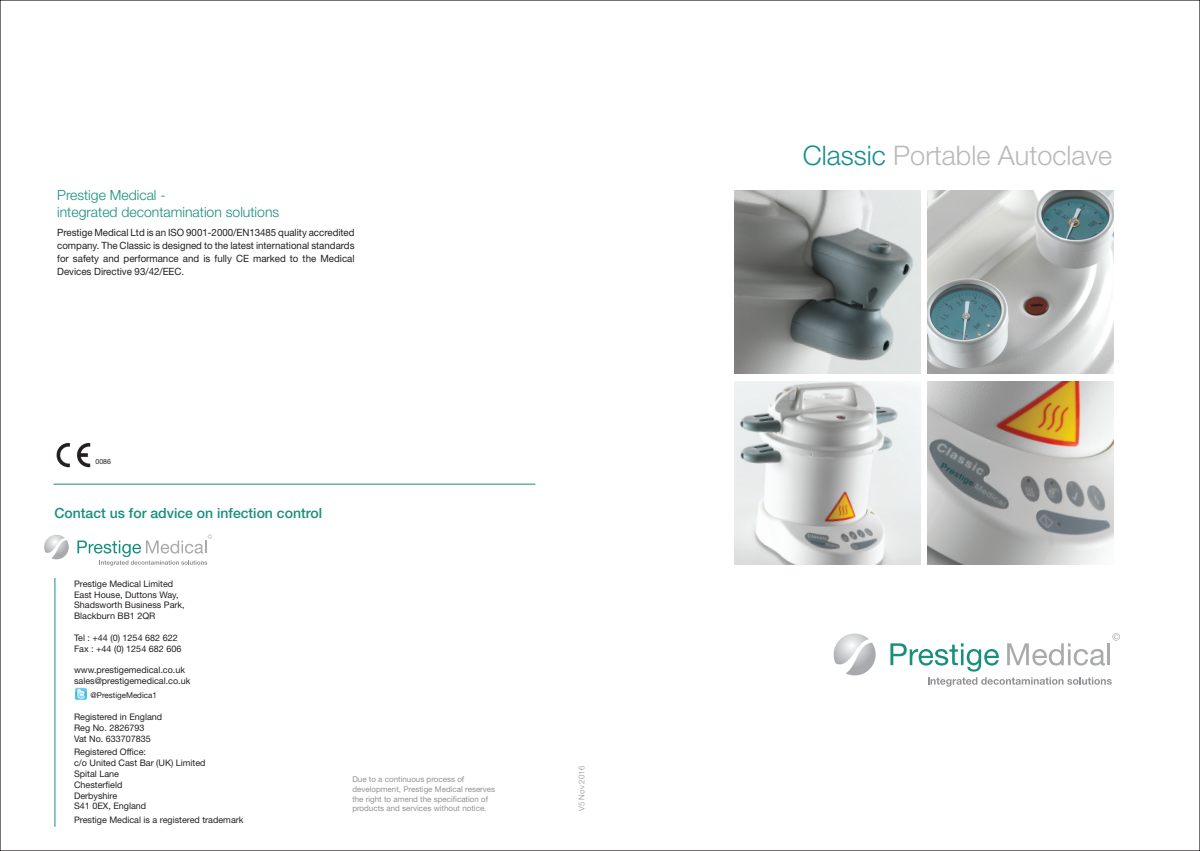
<style>
.page{position:relative;width:1200px;height:851px;background:#fff}
.page>*{position:absolute;margin:0;border:0;box-sizing:border-box;transform-origin:0 0}
.t1{font:300 27px "Helvetica Neue LT Std";color:#b9b9b9}
.t2{font:300 14px/16.8px "Helvetica Neue LT Std";color:#168f7e}
.t3{font:500 14px "Helvetica Neue LT Std";color:#168f7e}
.t4{font:10px/13px "Helvetica Neue LT Std";color:#231f20;text-align:justify}
.t5{font:9px/10.8px "Helvetica Neue LT Std";color:#231f20}
.t6{font:8px/9.6px "Helvetica Neue LT Std";color:#919295}
.t7{font:8px "Helvetica Neue LT Std";color:#231f20}
.t8{font:300 8px "Helvetica Neue LT Std";color:#919295}
.t9{font:7px "Helvetica Neue LT Std";color:#231f20}
.s1{color:#148f8d}
</style>
<div class="page">
<img style="left:734px;top:190px;width:186px;height:183px">
<img style="left:927px;top:190px;width:186px;height:183px">
<img style="left:734px;top:381px;width:186px;height:183px">
<img style="left:927px;top:381px;width:186px;height:183px">
<img style="left:56px;top:442px;width:35px;height:26px">
<svg style="left:890px;top:643px;width:108px;height:28px"></svg>
<svg style="left:1007px;top:643px;width:97px;height:22px"></svg>
<hr style="left:1107px;top:643px;width:2px;height:22px;background:#a9aaac">
<svg style="left:833px;top:633px;width:42px;height:42px"></svg>
<svg style="left:928px;top:677px;width:183px;height:9px"></svg>
<svg style="left:1112px;top:633px;width:7px;height:7px"></svg>
<svg style="left:75px;top:687px;width:12px;height:13px"></svg>
<svg style="left:44px;top:534px;width:25px;height:25px"></svg>
<svg style="left:77px;top:534px;width:135px;height:31px"></svg>
<hr style="left:54px;top:578px;width:1px;height:248px;background:#168f7e">
<hr style="left:53px;top:483px;width:482px;height:1px;background:#168f7e">
<h2 class="t2" style="left:57px;top:186px;width:223px">Prestige Medical -<br>integrated decontamination solutions</h2>
<p class="t4" style="left:57px;top:225px;width:299px">Prestige Medical Ltd is an ISO 9001-2000/EN13485 quality accredited company. The Classic is designed to the latest international standards for safety and performance and is fully CE marked to the Medical Devices Directive 93/42/EEC.</p>
<p class="t9" style="left:95px;top:457px;width:17px">0086</p>
<h2 class="t3" style="left:54px;top:504px;width:269px">Contact us for advice on infection control</h2>
<p class="t5" style="left:74px;top:578px;width:112px">Prestige Medical Limited<br>East House, Duttons Way,<br>Shadsworth Business Park,<br>Blackburn BB1 2QR</p>
<p class="t5" style="left:74px;top:632px;width:109px">Tel : +44 (0) 1254 682 622<br>Fax : +44 (0) 1254 682 606</p>
<p class="t5" style="left:74px;top:664px;width:118px">www.prestigemedical.co.uk sales@prestigemedical.co.uk</p>
<p class="t7" style="left:90px;top:690px;width:68px">@PrestigeMedica1</p>
<p class="t5" style="left:74px;top:711px;width:90px">Registered in England<br>Reg No. 2826793<br>Vat No. 633707835</p>
<p class="t5" style="left:74px;top:746px;width:133px">Registered Office:<br>c/o United Cast Bar (UK) Limited<br>Spital Lane<br>Chesterfield<br>Derbyshire<br>S41 0EX, England</p>
<p class="t5" style="left:74px;top:814px;width:171px">Prestige Medical is a registered trademark</p>
<p class="t6" style="left:352px;top:774px;width:144px">Due to a continuous process of development, Prestige Medical reserves the right to amend the specification of products and services without notice.</p>
<p class="t8" style="left:576px;top:810px;width:47px;rotate:-90deg">V5 Nov 2016</p>
<h1 class="t1" style="left:802px;top:139px;width:311px"><span class="s1">Classic</span> Portable Autoclave</h1>
</div>
